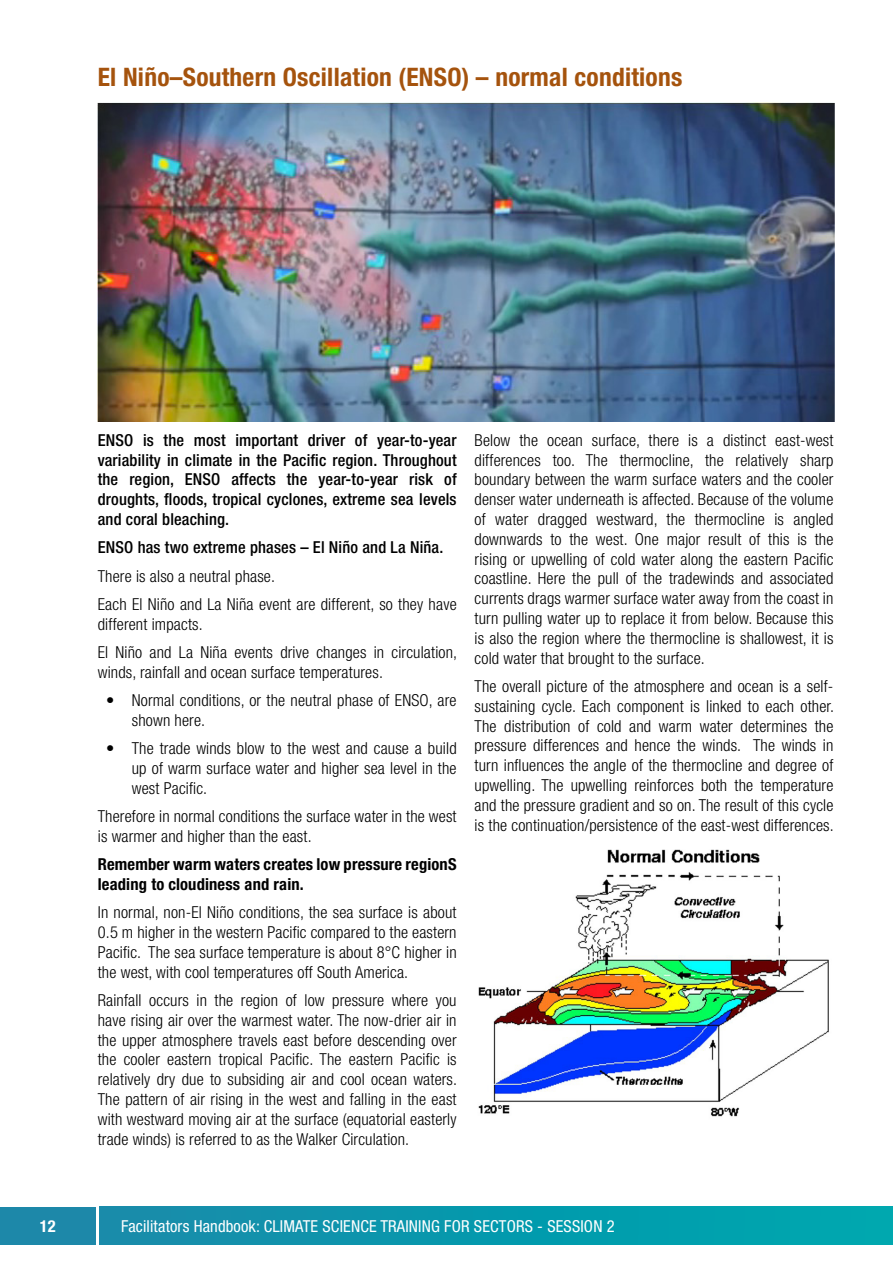
<style>
.page{position:relative;width:893px;height:1263px;background:#fff}
.page>*{position:absolute;margin:0;border:0;box-sizing:border-box;transform-origin:0 0}
.t1{font:700 condensed 25.5px "Helvetica Neue LT Pro";letter-spacing:.01em;color:#a5530d}
.t2{font:300 condensed 16.5px/19.8px "Helvetica Neue LT Pro";letter-spacing:.01em;color:#000;text-align:justify}
.t3{font:500 condensed 16.5px/19.8px "Helvetica Neue LT Pro";letter-spacing:.01em;color:#000;text-align:justify}
.t4{font:700 condensed 16.5px/19.8px "Helvetica Neue LT Pro";letter-spacing:.01em;color:#000}
.t5{font:condensed 16.5px "Helvetica Neue LT Pro";letter-spacing:.01em;color:#fff}
.t6{font:700 condensed 16.5px "Helvetica Neue LT Pro";color:#fff}
</style>
<div class="page">
<div style="left:0;top:1207px;width:96px;height:37px;background:#1d88a9"></div>
<div style="left:100px;top:1207px;width:793px;height:37px;background:linear-gradient(to right,#178baa,#00a8af)"></div>
<img style="left:98px;top:102px;width:736px;height:320px">
<img style="left:478px;top:849px;width:351px;height:268px">
<p class="t1" style="left:98px;top:62px;width:586px">El Niño–Southern Oscillation (ENSO) – normal conditions</p>
<p class="t3" style="left:98px;top:430px;width:360px">ENSO is the most important driver of year-to-year variability in climate in the Pacific region. Throughout the region, ENSO affects the year-to-year risk of droughts, floods, tropical cyclones, extreme sea levels and coral bleaching.</p>
<p class="t3" style="left:98px;top:537px;width:347px">ENSO has two extreme phases – El Niño and La Niña.</p>
<p class="t2" style="left:98px;top:566px;width:179px">There is also a neutral phase.</p>
<p class="t2" style="left:98px;top:594px;width:360px">Each El Niño and La Niña event are different, so they have different impacts.</p>
<p class="t2" style="left:98px;top:642px;width:361px">El Niño and La Niña events drive changes in circulation, winds, rainfall and ocean surface temperatures.</p>
<p class="t2" style="left:132px;top:690px;width:326px;text-indent:-26px">• Normal conditions, or the neutral phase of ENSO, are shown here.</p>
<p class="t2" style="left:132px;top:738px;width:326px;text-indent:-26px">• The trade winds blow to the west and cause a build up of warm surface water and higher sea level in the west Pacific.</p>
<p class="t2" style="left:98px;top:806px;width:360px">Therefore in normal conditions the surface water in the west is warmer and higher than the east.</p>
<p class="t4" style="left:98px;top:854px;width:360px">Remember warm waters creates low pressure regionS leading to cloudiness and rain.</p>
<p class="t2" style="left:98px;top:902px;width:360px">In normal, non-El Niño conditions, the sea surface is about 0.5 m higher in the western Pacific compared to the eastern Pacific. The sea surface temperature is about 8°C higher in the west, with cool temperatures off South America.</p>
<p class="t2" style="left:98px;top:990px;width:361px">Rainfall occurs in the region of low pressure where you have rising air over the warmest water. The now-drier air in the upper atmosphere travels east before descending over the cooler eastern tropical Pacific. The eastern Pacific is relatively dry due to subsiding air and cool ocean waters.<br>The pattern of air rising in the west and falling in the east with westward moving air at the surface (equatorial easterly trade winds) is referred to as the Walker Circulation.</p>
<p class="t2" style="left:475px;top:430px;width:360px">Below the ocean surface, there is a distinct east-west differences too. The thermocline, the relatively sharp boundary between the warm surface waters and the cooler denser water underneath is affected. Because of the volume of water dragged westward, the thermocline is angled downwards to the west. One major result of this is the rising or upwelling of cold water along the eastern Pacific coastline. Here the pull of the tradewinds and associated currents drags warmer surface water away from the coast in turn pulling water up to replace it from below. Because this is also the region where the thermocline is shallowest, it is cold water that brought to the surface.</p>
<p class="t2" style="left:475px;top:676px;width:361px">The overall picture of the atmosphere and ocean is a self&shy;sustaining cycle. Each component is linked to each other.<br>The distribution of cold and warm water determines the pressure differences and hence the winds. The winds in turn influences the angle of the thermocline and degree of upwelling. The upwelling reinforces both the temperature and the pressure gradient and so on. The result of this cycle is the continuation/persistence of the east-west differences.</p>
<p class="t6" style="left:40px;top:1216px;width:18px">12</p>
<p class="t5" style="left:121px;top:1216px;width:495px">Facilitators Handbook: CLIMATE SCIENCE TRAINING FOR SECTORS - SESSION 2</p>
</div>
